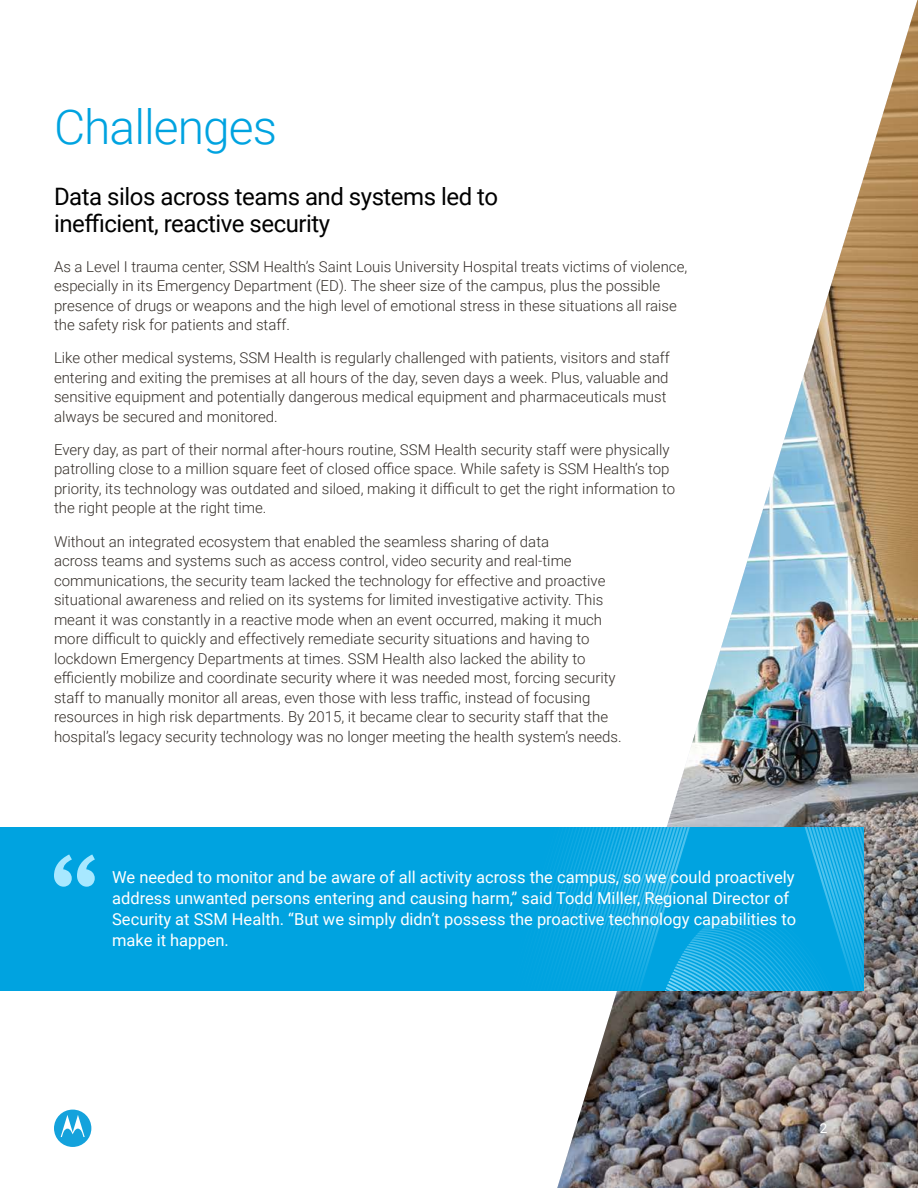
<style>
.page{position:relative;width:918px;height:1188px;background:#fff}
.page>*{position:absolute;margin:0;border:0;box-sizing:border-box;transform-origin:0 0}
.t1{font:300 48px "Roboto";letter-spacing:-.02em;color:#00a3e0}
.t2{font:24px/27px "Roboto";letter-spacing:-.02em;color:#000}
.t3{font:16.5px/21px "Roboto";color:#fff}
.t4{font:300 15px/19.5px "Roboto";color:#352f2a}
.t5{font:13.5px "Roboto";color:#fff}
</style>
<div class="page">
<img style="left:557px;top:0;width:361px;height:1188px">
<div style="left:0;top:827px;width:864px;height:163px;background:#00a3e0"></div>
<svg style="left:474px;top:827px;width:390px;height:164px"></svg>
<svg style="left:54px;top:854px;width:41px;height:33px"></svg>
<div style="left:54px;top:1110px;width:37px;height:37px;background:#14a2dc;border-radius:50%"></div>
<svg style="left:61px;top:1115px;width:24px;height:22px"></svg>
<h1 class="t1" style="left:54px;top:93px;width:225px">Challenges</h1>
<h2 class="t2" style="left:54px;top:182px;width:446px">Data silos across teams and systems led to inefficient, reactive security</h2>
<p class="t4" style="left:54px;top:256px;width:635px">As a Level I trauma center, SSM Health’s Saint Louis University Hospital treats victims of violence, especially in its Emergency Department (ED). The sheer size of the campus, plus the possible presence of drugs or weapons and the high level of emotional stress in these situations all raise the safety risk for patients and staff.</p>
<p class="t4" style="left:54px;top:347px;width:617px">Like other medical systems, SSM Health is regularly challenged with patients, visitors and staff entering and exiting the premises at all hours of the day, seven days a week. Plus, valuable and sensitive equipment and potentially dangerous medical equipment and pharmaceuticals must always be secured and monitored.</p>
<p class="t4" style="left:54px;top:439px;width:623px">Every day, as part of their normal after-hours routine, SSM Health security staff were physically patrolling close to a million square feet of closed office space. While safety is SSM Health’s top priority, its technology was outdated and siloed, making it difficult to get the right information to the right people at the right time.</p>
<p class="t4" style="left:54px;top:531px;width:569px">Without an integrated ecosystem that enabled the seamless sharing of data<br>across teams and systems such as access control, video security and real-time communications, the security team lacked the technology for effective and proactive situational awareness and relied on its systems for limited investigative activity. This meant it was constantly in a reactive mode when an event occurred, making it much more difficult to quickly and effectively remediate security situations and having to lockdown Emergency Departments at times. SSM Health also lacked the ability to efficiently mobilize and coordinate security where it was needed most, forcing security staff to manually monitor all areas, even those with less traffic, instead of focusing resources in high risk departments. By 2015, it became clear to security staff that the hospital’s legacy security technology was no longer meeting the health system’s needs.</p>
<p class="t3" style="left:112px;top:866px;width:685px">We needed to monitor and be aware of all activity across the campus, so we could proactively address unwanted persons entering and causing harm,” said Todd Miller, Regional Director of Security at SSM Health. “But we simply didn’t possess the proactive technology capabilities to make it happen.</p>
<p class="t5" style="left:820px;top:1119px;width:9px">2</p>
</div>
